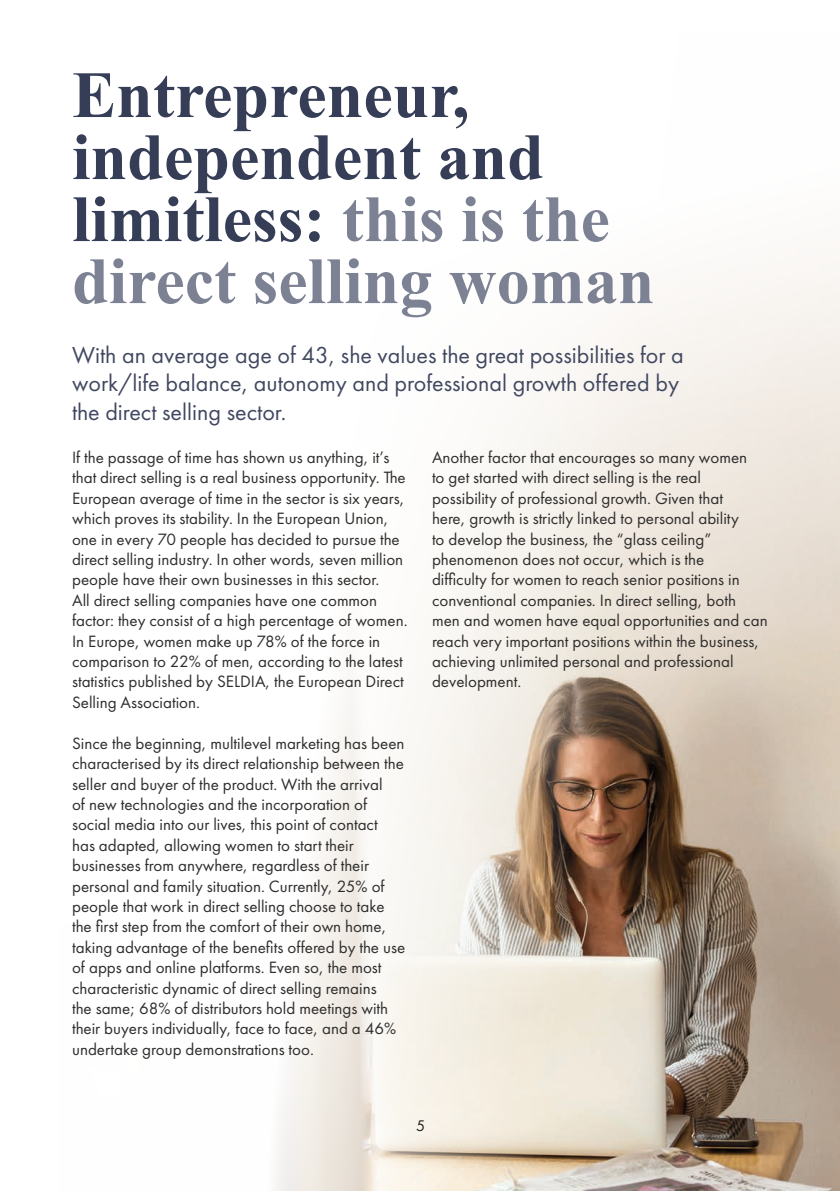
<style>
.page{position:relative;width:840px;height:1191px;background:#fff}
.page>*{position:absolute;margin:0;border:0;box-sizing:border-box;transform-origin:0 0}
.t1{font:700 66px/62px "Times New Roman";color:#363e57}
.t2{font:24px "Futura PT";color:#414860}
.t3{font:17px/20.4px "Futura PT";color:#2e2d2c}
.t4{font:16px "Futura PT";color:#1d1d1b}
.s1{color:#7c8293}
</style>
<div class="page">
<img style="left:275px;top:258px;width:564px;height:933px">
<p class="t1" style="left:72px;top:62px;width:583px">Entrepreneur, independent and limitless: <span class="s1">this is the direct selling woman</span></p>
<p class="t2" style="left:72px;top:340px;width:613px">With an average age of 43, she values the great possibilities for a</p>
<p class="t2" style="left:72px;top:369px;width:608px">work/life balance, autonomy and professional growth offered by</p>
<p class="t2" style="left:72px;top:398px;width:216px">the direct selling sector.</p>
<p class="t3" style="left:72px;top:447px;width:337px">If the passage of time has shown us anything, it’s that direct selling is a real business opportunity. The European average of time in the sector is six years, which proves its stability. In the European Union, one in every 70 people has decided to pursue the direct selling industry. In other words, seven million people have their own businesses in this sector.<br>All direct selling companies have one common factor: they consist of a high percentage of women.<br>In Europe, women make up 78% of the force in comparison to 22% of men, according to the latest statistics published by SELDIA, the European Direct Selling Association.</p>
<p class="t3" style="left:72px;top:732px;width:334px">Since the beginning, multilevel marketing has been characterised by its direct relationship between the seller and buyer of the product. With the arrival<br>of new technologies and the incorporation of social media into our lives, this point of contact<br>has adapted, allowing women to start their businesses from anywhere, regardless of their personal and family situation. Currently, 25% of people that work in direct selling choose to take the first step from the comfort of their own home, taking advantage of the benefits offered by the use of apps and online platforms. Even so, the most characteristic dynamic of direct selling remains<br>the same; 68% of distributors hold meetings with their buyers individually, face to face, and a 46% undertake group demonstrations too.</p>
<p class="t3" style="left:432px;top:447px;width:316px">Another factor that encourages so many women</p>
<p class="t3" style="left:432px;top:467px;width:337px">to get started with direct selling is the real possibility of professional growth. Given that<br>here, growth is strictly linked to personal ability<br>to develop the business, the “glass ceiling” phenomenon does not occur, which is the<br>difficulty for women to reach senior positions in conventional companies. In direct selling, both men and women have equal opportunities and can reach very important positions within the business, achieving unlimited personal and professional development.</p>
<p class="t4" style="left:416px;top:1116px;width:11px">5</p>
</div>
